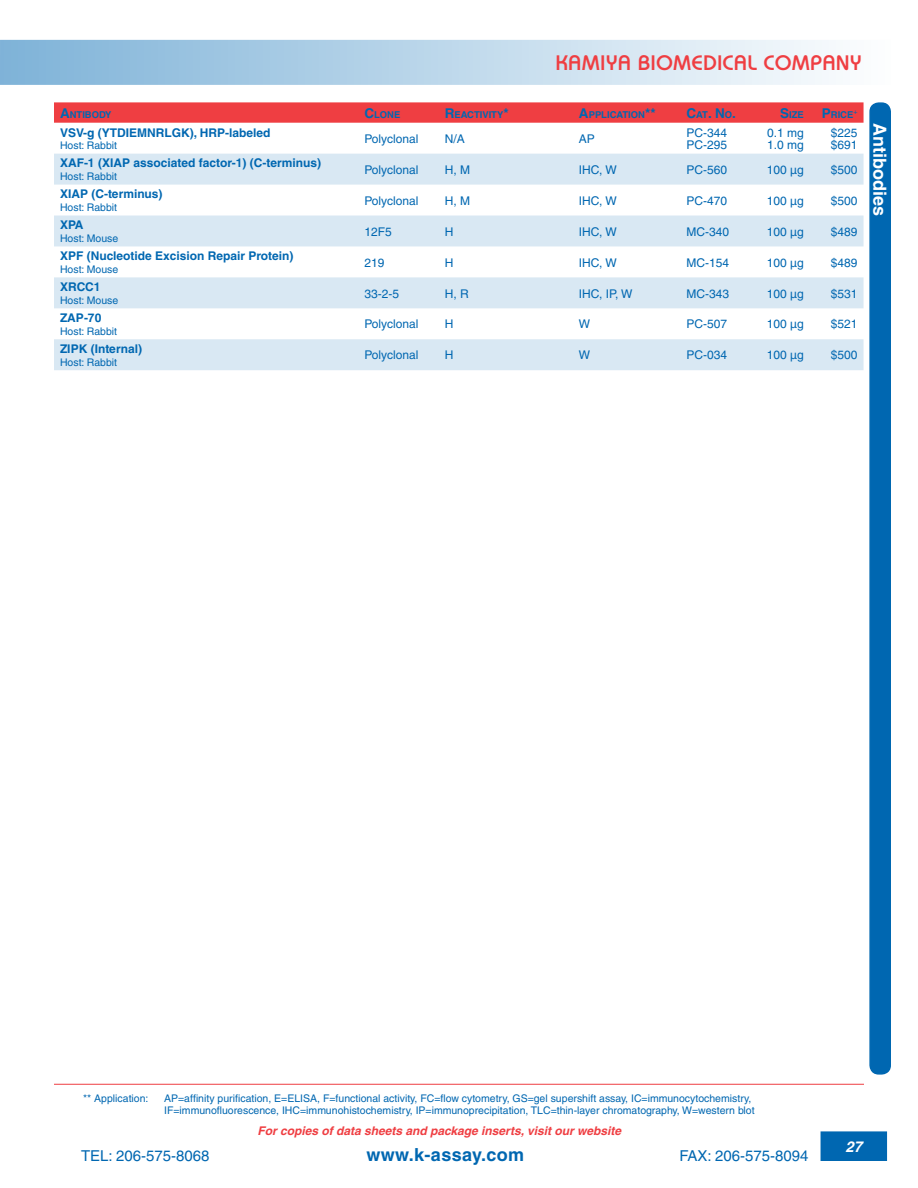
<style>
.page{position:relative;width:918px;height:1188px;background:#fff}
.page>*{position:absolute;margin:0;border:0;box-sizing:border-box;transform-origin:0 0}
.t1{font:21px "Kamiya ADBE1";letter-spacing:.04em;color:#ef3e42}
.t2{font:700 18px "Helvetica";letter-spacing:.02em;color:#0067b1}
.t3{font:700 18px "Helvetica";color:#fff}
.t4{font:15px "Helvetica";color:#0067b1}
.t5{font:italic 700 15px "Helvetica";color:#fff}
.t6{font:700 13.5px "Helvetica";color:#0067b1}
.t7{font:12px/12px "Helvetica";color:#0067b1}
.t8{font:700 12px "Helvetica";color:#0067b1}
.t9{font:italic 700 12px "Helvetica";color:#ef3e42}
.t10{font:10.5px/12.6px "Helvetica";color:#0067b1}
.t11{font:700 9.45px "Helvetica";color:#0067b1}
.s1{font-size:13.5px}
.s2{font-size:9.45px}
</style>
<div class="page">
<div style="left:0;top:40px;width:891px;height:45px;background:linear-gradient(to right,#7eb2d8,#fdfefe)"></div>
<hr style="left:54px;top:1084px;width:810px;height:1px;background:#ef3e42">
<div style="left:821px;top:1132px;width:65px;height:28px;background:#0067b1"></div>
<div style="left:821px;top:1131px;width:66px;height:30px;border:2px solid #0067b1"></div>
<div style="left:870px;top:103px;width:20px;height:971px;background:#0067b1;border-radius:9px"></div>
<div style="left:869px;top:102px;width:22px;height:973px;border:2px solid #0067b1;border-radius:9px"></div>
<svg style="left:54px;top:102px;width:810px;height:21px;background:#ef4448"></svg>
<svg style="left:54px;top:154px;width:810px;height:216px;fill:#d9e8f3"></svg>
<h1 class="t1" style="left:556px;top:50px;width:307px">KAMIYA BIOMEDICAL COMPANY</h1>
<p class="t11" style="left:60px;top:109px;width:53px"><span class="s1">A</span>ntibody</p>
<p class="t11" style="left:364px;top:109px;width:37px"><span class="s1">C</span>lone</p>
<p class="t11" style="left:445px;top:109px;width:65px"><span class="s1">R</span>eactivity<span class="s1">*</span></p>
<p class="t11" style="left:579px;top:109px;width:78px"><span class="s1">A</span>pplication<span class="s1">**</span></p>
<p class="t6" style="left:687px;top:105px;width:51px">C<span class="s2">at</span>. N <span class="s2">o</span>.</p>
<p class="t11" style="left:780px;top:109px;width:25px"><span class="s1">S</span>ize</p>
<p class="t11" style="left:822px;top:109px;width:37px"><span class="s1">P</span>rice<sup>+</sup></p>
<p class="t8" style="left:60px;top:125px;width:212px">VSV-g (YTDIEMNRLGK), HRP-labeled</p>
<p class="t10" style="left:60px;top:139px;width:59px">Host: Rabbit</p>
<p class="t7" style="left:364px;top:133px;width:56px">Polyclonal</p>
<p class="t7" style="left:445px;top:133px;width:22px">N/A</p>
<p class="t7" style="left:579px;top:133px;width:18px">AP</p>
<p class="t7" style="left:687px;top:127px;width:42px">PC-344<br>PC-295</p>
<p class="t7" style="left:767px;top:127px;width:38px">0.1 mg<br>1.0 mg</p>
<p class="t7" style="left:831px;top:127px;width:28px">$225 $691</p>
<p class="t8" style="left:60px;top:156px;width:263px">XAF-1 (XIAP associated factor-1) (C-terminus)</p>
<p class="t10" style="left:60px;top:170px;width:59px">Host: Rabbit</p>
<p class="t7" style="left:364px;top:164px;width:56px">Polyclonal</p>
<p class="t7" style="left:445px;top:164px;width:27px">H, M</p>
<p class="t7" style="left:579px;top:164px;width:39px">IHC, W</p>
<p class="t7" style="left:687px;top:164px;width:42px">PC-560</p>
<p class="t7" style="left:767px;top:164px;width:38px">100 µg</p>
<p class="t7" style="left:831px;top:164px;width:28px">$500</p>
<p class="t8" style="left:60px;top:187px;width:104px">XIAP (C-terminus)</p>
<p class="t10" style="left:60px;top:201px;width:59px">Host: Rabbit</p>
<p class="t7" style="left:364px;top:194px;width:56px">Polyclonal</p>
<p class="t7" style="left:445px;top:194px;width:27px">H, M</p>
<p class="t7" style="left:579px;top:194px;width:39px">IHC, W</p>
<p class="t7" style="left:687px;top:194px;width:42px">PC-470</p>
<p class="t7" style="left:767px;top:194px;width:38px">100 µg</p>
<p class="t7" style="left:831px;top:194px;width:28px">$500</p>
<p class="t8" style="left:60px;top:218px;width:25px">XPA</p>
<p class="t10" style="left:60px;top:232px;width:60px">Host: Mouse</p>
<p class="t7" style="left:364px;top:225px;width:29px">12F5</p>
<p class="t7" style="left:445px;top:225px;width:10px">H</p>
<p class="t7" style="left:579px;top:225px;width:39px">IHC, W</p>
<p class="t7" style="left:687px;top:225px;width:44px">MC-340</p>
<p class="t7" style="left:767px;top:225px;width:38px">100 µg</p>
<p class="t7" style="left:831px;top:225px;width:28px">$489</p>
<p class="t8" style="left:60px;top:249px;width:235px">XPF (Nucleotide Excision Repair Protein)</p>
<p class="t10" style="left:60px;top:263px;width:60px">Host: Mouse</p>
<p class="t7" style="left:364px;top:256px;width:22px">219</p>
<p class="t7" style="left:445px;top:256px;width:10px">H</p>
<p class="t7" style="left:579px;top:256px;width:39px">IHC, W</p>
<p class="t7" style="left:687px;top:256px;width:44px">MC-154</p>
<p class="t7" style="left:767px;top:256px;width:38px">100 µg</p>
<p class="t7" style="left:831px;top:256px;width:28px">$489</p>
<p class="t8" style="left:60px;top:280px;width:42px">XRCC1</p>
<p class="t10" style="left:60px;top:294px;width:60px">Host: Mouse</p>
<p class="t7" style="left:364px;top:287px;width:36px">33-2-5</p>
<p class="t7" style="left:445px;top:287px;width:25px">H, R</p>
<p class="t7" style="left:579px;top:287px;width:55px">IHC, IP, W</p>
<p class="t7" style="left:687px;top:287px;width:44px">MC-343</p>
<p class="t7" style="left:767px;top:287px;width:38px">100 µg</p>
<p class="t7" style="left:831px;top:287px;width:28px">$531</p>
<p class="t8" style="left:60px;top:311px;width:43px">ZAP-70</p>
<p class="t10" style="left:60px;top:325px;width:59px">Host: Rabbit</p>
<p class="t7" style="left:364px;top:318px;width:56px">Polyclonal</p>
<p class="t7" style="left:445px;top:318px;width:10px">H</p>
<p class="t7" style="left:579px;top:318px;width:13px">W</p>
<p class="t7" style="left:687px;top:318px;width:42px">PC-507</p>
<p class="t7" style="left:767px;top:318px;width:38px">100 µg</p>
<p class="t7" style="left:831px;top:318px;width:28px">$521</p>
<p class="t8" style="left:60px;top:342px;width:84px">ZIPK (Internal)</p>
<p class="t10" style="left:60px;top:356px;width:59px">Host: Rabbit</p>
<p class="t7" style="left:364px;top:349px;width:56px">Polyclonal</p>
<p class="t7" style="left:445px;top:349px;width:10px">H</p>
<p class="t7" style="left:579px;top:349px;width:13px">W</p>
<p class="t7" style="left:687px;top:349px;width:42px">PC-034</p>
<p class="t7" style="left:767px;top:349px;width:38px">100 µg</p>
<p class="t7" style="left:831px;top:349px;width:28px">$500</p>
<h2 class="t3" style="left:891px;top:123px;width:95px;rotate:90deg">Antibodies</h2>
<p class="t10" style="left:83px;top:1092px;width:67px">** Application:</p>
<p class="t10" style="left:164px;top:1092px;width:592px">AP=affinity purification, E=ELISA, F=functional activity, FC=flow cytometry, GS=gel supershift assay, IC=immunocytochemistry,<br>IF=immunofluorescence, IHC=immunohistochemistry, IP=immunoprecipitation, TLC=thin-layer chromatography, W=western blot</p>
<p class="t9" style="left:257px;top:1123px;width:365px">For copies of data sheets and package inserts, visit our website</p>
<h3 class="t4" style="left:81px;top:1147px;width:130px">TEL: 206-575-8068</h3>
<h2 class="t2" style="left:367px;top:1144px;width:159px">www.k-assay.com</h2>
<h3 class="t4" style="left:680px;top:1147px;width:130px">FAX: 206-575-8094</h3>
<h3 class="t5" style="left:845px;top:1138px;width:11px">27</h3>
</div>
